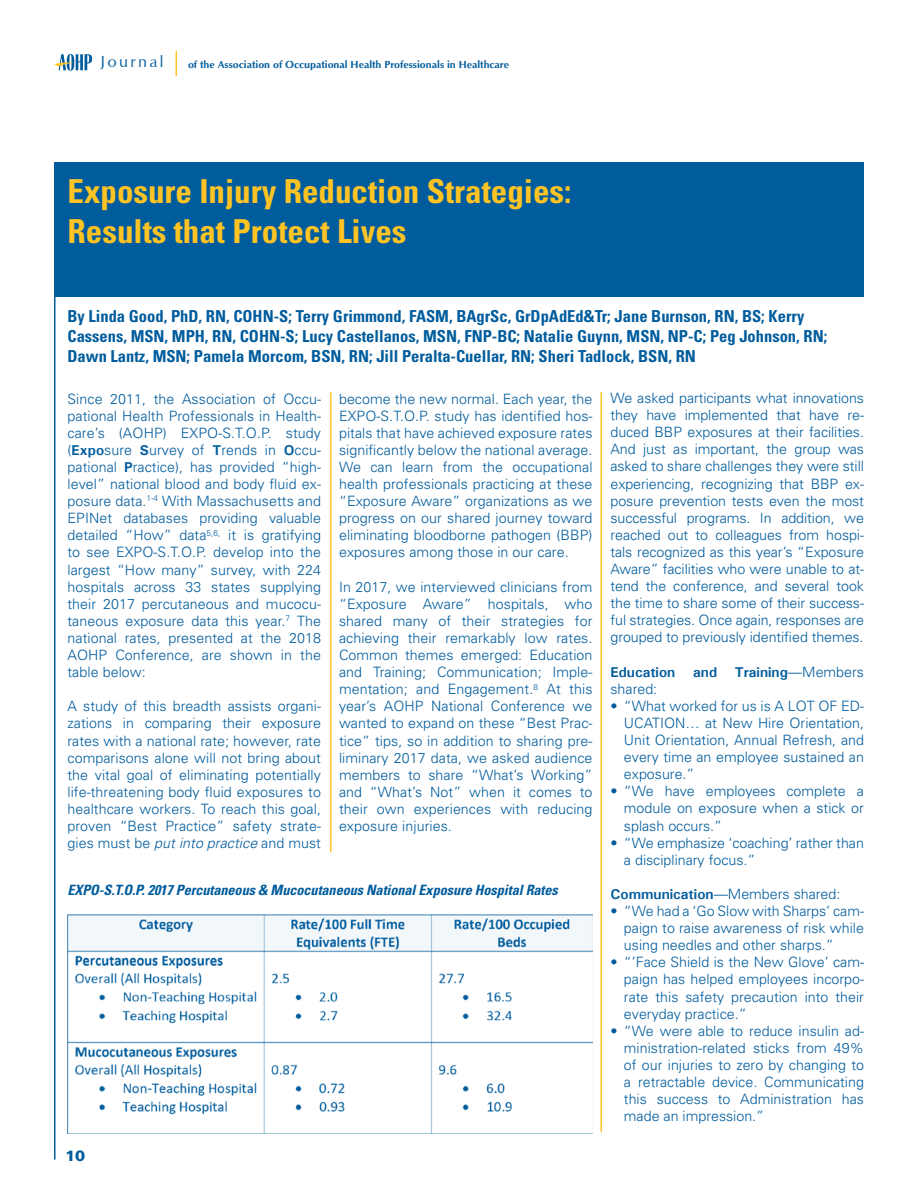
<style>
.page{position:relative;width:918px;height:1188px;background:#fff}
.page>*{position:absolute;margin:0;border:0;box-sizing:border-box;transform-origin:0 0}
.t1{font:700 condensed 33px/39.6px "Univers";color:#ffc424}
.t2{font:700 condensed 16.5px/19.8px "Univers";color:#005c9d}
.t3{font:16.5px "Optimum";letter-spacing:.14em;color:#005c9d}
.t4{font:900 15px "Univers";color:#005c9d}
.t5{font:300 14.25px/17.1px "Univers";color:#005c9d;text-align:justify}
.t6{font:italic 700 condensed 14.25px "Univers";letter-spacing:-.005em;color:#005c9d}
.t7{font:700 14.25px/17.1px "Univers";color:#005c9d}
.t8{font:700 10.5px "Optimum";color:#005c9d}
.s1{font-weight:300}
.s2{font-weight:700}
.s3{font-style:italic}
</style>
<div class="page">
<svg style="left:54px;top:54px;width:38px;height:17px"></svg>
<hr style="left:54px;top:162px;width:2px;height:998px;background:#005c9d">
<svg style="left:176px;top:51px;width:1px;height:25px"></svg>
<div style="left:54px;top:162px;width:810px;height:135px;background:#005c9d"></div>
<hr style="left:600px;top:392px;width:2px;height:740px;background:#ffc424">
<hr style="left:330px;top:392px;width:2px;height:460px;background:#ffc424">
<img style="left:67px;top:914px;width:525px;height:220px">
<p class="t3" style="left:100px;top:52px;width:65px">Journal</p>
<p class="t8" style="left:188px;top:59px;width:323px">of the Association of Occupational Health Professionals in Healthcare</p>
<h1 class="t1" style="left:68px;top:172px;width:506px">Exposure Injury Reduction Strategies:<br>Results that Protect Lives</h1>
<p class="t2" style="left:68px;top:307px;width:761px">By Linda Good, PhD, RN, COHN-S; Terry Grimmond, FASM, BAgrSc, GrDpAdEd&amp;Tr; Jane Burnson, RN, BS; Kerry<br>Cassens, MSN, MPH, RN, COHN-S; Lucy Castellanos, MSN, FNP-BC; Natalie Guynn, MSN, NP-C; Peg Johnson, RN;<br>Dawn Lantz, MSN; Pamela Morcom, BSN, RN; Jill Peralta-Cuellar, RN; Sheri Tadlock, BSN, RN</p>
<p class="t5" style="left:610px;top:389px;width:255px">We asked participants what innovations they have implemented that have re&shy;duced BBP exposures at their facilities.<br>And just as important, the group was asked to share challenges they were still experiencing, recognizing that BBP ex&shy;posure prevention tests even the most successful programs. In addition, we reached out to colleagues from hospi&shy;tals recognized as this year’s “Exposure Aware” facilities who were unable to at&shy;tend the conference, and several took the time to share some of their success&shy;ful strategies. Once again, responses are grouped to previously identified themes.</p>
<p class="t7" style="left:610px;top:663px;width:255px">Education and Training<span class="s1">—Members shared:</span></p>
<p class="t5" style="left:624px;top:697px;width:242px;text-indent:-13px">• “What worked for us is A LOT OF ED-UCATION… at New Hire Orientation, Unit Orientation, Annual Refresh, and every time an employee sustained an exposure.”</p>
<p class="t5" style="left:624px;top:783px;width:242px;text-indent:-13px">• “We have employees complete a module on exposure when a stick or splash occurs.”</p>
<p class="t5" style="left:624px;top:834px;width:242px;text-indent:-13px">• “We emphasize ‘coaching’ rather than a disciplinary focus.”</p>
<p class="t5" style="left:610px;top:885px;width:231px"><span class="s2">Communication</span>—Members shared:</p>
<p class="t5" style="left:624px;top:902px;width:242px;text-indent:-13px">• “We had a ‘Go Slow with Sharps’ cam&shy;paign to raise awareness of risk while using needles and other sharps.”</p>
<p class="t5" style="left:624px;top:954px;width:242px;text-indent:-13px">• “’Face Shield is the New Glove’ cam&shy;paign has helped employees incorpo&shy;rate this safety precaution into their everyday practice.”</p>
<p class="t5" style="left:624px;top:1022px;width:242px;text-indent:-13px">• “We were able to reduce insulin ad&shy;ministration-related sticks from 49% of our injuries to zero by changing to a retractable device. Communicating this success to Administration has made an impression.”</p>
<p class="t5" style="left:67px;top:390px;width:255px">Since 2011, the Association of Occu&shy;pational Health Professionals in Health&shy;care’s (AOHP) EXPO-S.T.O.P. study (<span class="s2">Expo</span>sure <span class="s2">S</span>urvey of <span class="s2">T</span>rends in <span class="s2">O</span>ccu&shy;pational <span class="s2">P</span>ractice), has provided “high&shy;level” national blood and body fluid ex&shy;posure data.<sup>1-4</sup> With Massachusetts and EPINet databases providing valuable detailed “How” data<sup>5,6,</sup> it is gratifying to see EXPO-S.T.O.P. develop into the largest “How many” survey, with 224 hospitals across 33 states supplying their 2017 percutaneous and mucocu&shy;taneous exposure data this year.<sup>7</sup> The national rates, presented at the 2018<br>AOHP Conference, are shown in the table below:</p>
<p class="t5" style="left:68px;top:698px;width:255px">A study of this breadth assists organi&shy;zations in comparing their exposure rates with a national rate; however, rate comparisons alone will not bring about the vital goal of eliminating potentially life-threatening body fluid exposures to healthcare workers. To reach this goal, proven “Best Practice” safety strate&shy;gies must be <span class="s3">put into practice</span> and must</p>
<p class="t5" style="left:339px;top:390px;width:255px">become the new normal. Each year, the EXPO-S.T.O.P. study has identified hos&shy;pitals that have achieved exposure rates significantly below the national average.<br>We can learn from the occupational health professionals practicing at these “Exposure Aware” organizations as we progress on our shared journey toward eliminating bloodborne pathogen (BBP) exposures among those in our care.</p>
<p class="t5" style="left:339px;top:578px;width:255px">In 2017, we interviewed clinicians from “Exposure Aware” hospitals, who shared many of their strategies for achieving their remarkably low rates.<br>Common themes emerged: Education and Training; Communication; Imple&shy;mentation; and Engagement.<sup>8</sup> At this year’s AOHP National Conference we wanted to expand on these “Best Prac&shy;tice” tips, so in addition to sharing pre&shy;liminary 2017 data, we asked audience members to share “What’s Working” and “What’s Not” when it comes to their own experiences with reducing exposure injuries.</p>
<p class="t6" style="left:67px;top:881px;width:492px">EXPO-S.T.O.P. 2017 Percutaneous &amp; Mucocutaneous National Exposure Hospital Rates</p>
<p class="t4" style="left:65px;top:1146px;width:22px">10</p>
</div>
